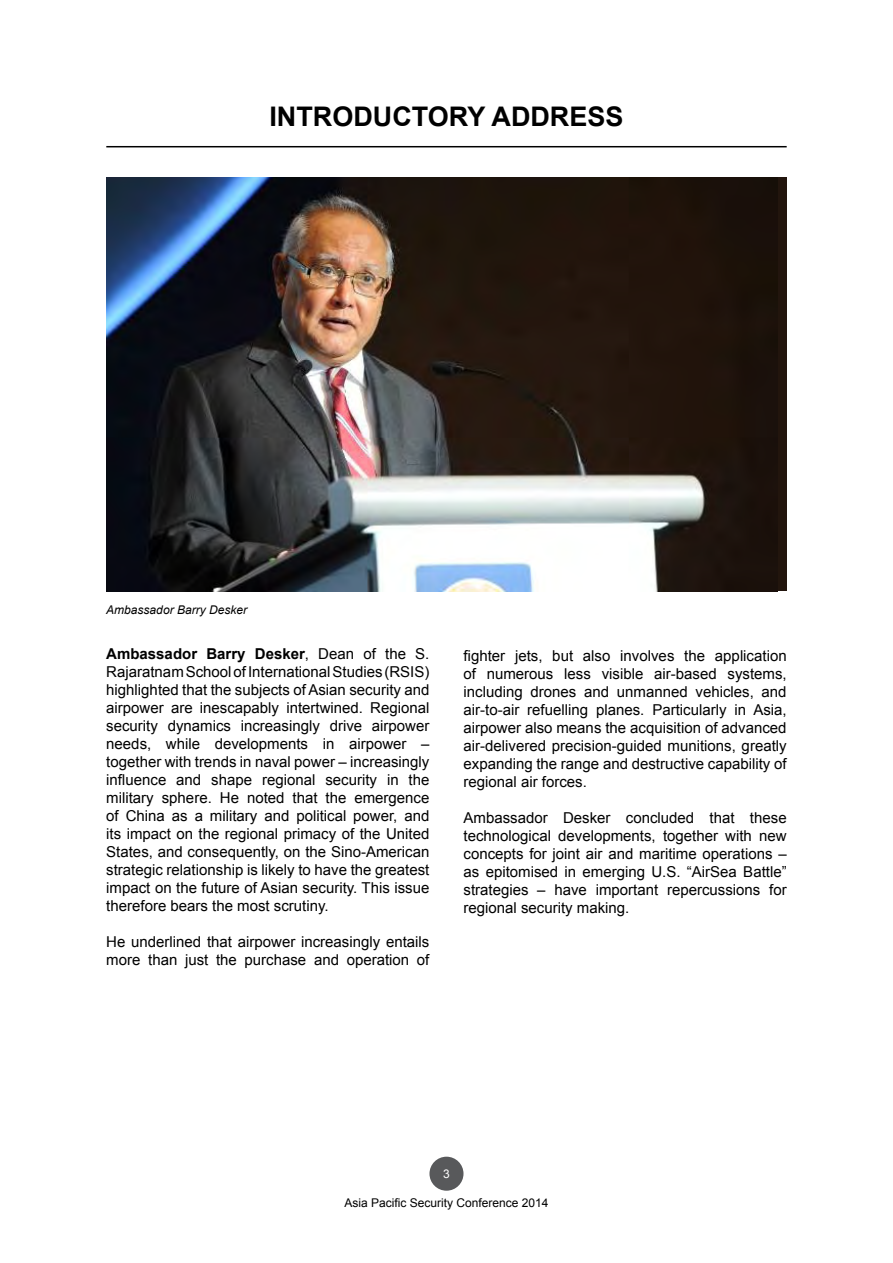
<style>
.page{position:relative;width:893px;height:1263px;background:#fff}
.page>*{position:absolute;margin:0;border:0;box-sizing:border-box;transform-origin:0 0}
.t1{font:700 27px "Arial";color:#000}
.t2{font:15px/18px "Arial";color:#000;text-align:justify}
.t3{font:12px "Arial";color:#000}
.t4{font:italic 12px "Arial";color:#000}
.t5{font:12px "Arial";color:#fff}
.s1{font-weight:700}
</style>
<div class="page">
<div style="left:429px;top:1157px;width:34px;height:34px;background:#58595b;border-radius:50%"></div>
<img style="left:106px;top:178px;width:672px;height:413px">
<hr style="left:106px;top:146px;width:681px;height:1px;background:#000">
<h1 class="t1" style="left:269px;top:99px;width:243px">Introductory add</h1>
<h1 class="t1" style="left:550px;top:99px;width:75px">ress</h1>
<p class="t4" style="left:106px;top:602px;width:142px">Ambassador Barry Desker</p>
<p class="t2" style="left:106px;top:645px;width:325px"><span class="s1">Ambassador Barry Desker</span>, Dean of the S.<br>Rajaratnam School of International Studies (RSIS) highlighted that the subjects of Asian security and airpower are inescapably intertwined. Regional security dynamics increasingly drive airpower needs, while developments in airpower – together with trends in naval power – increasingly influence and shape regional security in the military sphere. He noted that the emergence of China as a military and political power, and its impact on the regional primacy of the United States, and consequently, on the Sino-American strategic relationship is likely to have the greatest impact on the future of Asian security. This issue therefore bears the most scrutiny.</p>
<p class="t2" style="left:106px;top:933px;width:325px">He underlined that airpower increasingly entails more than just the purchase and operation of</p>
<p class="t2" style="left:463px;top:647px;width:325px">fighter jets, but also involves the application of numerous less visible air-based systems, including drones and unmanned vehicles, and air-to-air refuelling planes. Particularly in Asia, airpower also means the acquisition of advanced air-delivered precision-guided munitions, greatly expanding the range and destructive capability of regional air forces.</p>
<p class="t2" style="left:463px;top:809px;width:325px">Ambassador Desker concluded that these technological developments, together with new concepts for joint air and maritime operations – as epitomised in emerging U.S. “AirSea Battle” strategies – have important repercussions for regional security making.</p>
<p class="t5" style="left:443px;top:1166px;width:8px">3</p>
<p class="t3" style="left:344px;top:1195px;width:206px">Asia Pacific Security Conference 2014</p>
</div>
